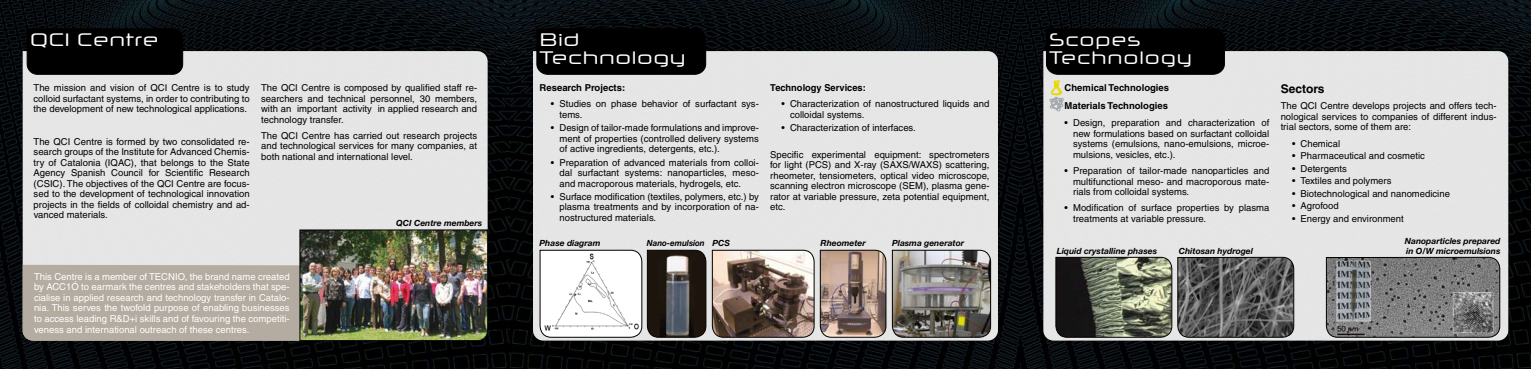
<style>
.page{position:relative;width:1531px;height:369px;background:#fff}
.page>*{position:absolute;margin:0;border:0;box-sizing:border-box;transform-origin:0 0}
.t1{font:18px/18px "Neuropol X Free";letter-spacing:.005em;color:#fff}
.t2{font:18px/18px "Neuropol X Free";letter-spacing:.005em;color:#fff;scale:.96 1}
.t3{font:700 12px "Helvetica";color:#000}
.t4{font:9.5px/10.5px "Helvetica";color:#000;text-align:justify}
.t5{font:9.5px/10.6px "Helvetica";color:#fff;text-align:justify}
.t6{font:700 9.5px/17.6px "Helvetica";color:#000}
.t7{font:italic 700 8.5px/10.2px "Helvetica Neue";color:#000}
.t8{font:italic 700 8.5px "Helvetica Neue";color:#000;scale:.94 1}
</style>
<div class="page">
<img style="left:0;top:0;width:1531px;height:369px">
<div style="left:23px;top:51px;width:465px;height:178px;background:#e5e5e5"></div>
<div style="left:1043px;top:51px;width:465px;height:289px;background:#e5e5e5"></div>
<div style="left:533px;top:51px;width:465px;height:289px;background:#e5e5e5"></div>
<svg style="left:1050px;top:81px;width:13px;height:30px"></svg>
<div style="left:26px;top:28px;width:158px;height:47px;background:#000"></div>
<div style="left:536px;top:28px;width:171px;height:47px;background:#000"></div>
<div style="left:1045px;top:28px;width:180px;height:47px;background:#000"></div>
<img style="left:23px;top:229px;width:465px;height:112px">
<svg style="left:712px;top:249px;width:102px;height:88px;background:#89786e"></svg>
<svg style="left:1055px;top:257px;width:239px;height:80px;background:#5e6059"></svg>
<svg style="left:1326px;top:257px;width:174px;height:80px;background:#777879"></svg>
<svg style="left:539px;top:249px;width:167px;height:88px"></svg>
<svg style="left:820px;top:249px;width:66px;height:88px;background:#9e867b"></svg>
<img style="left:892px;top:249px;width:99px;height:88px">
<h1 class="t1" style="left:30px;top:30px;width:130px">QCI Centre</h1>
<p class="t4" style="left:34px;top:82px;width:218px">The mission and vision of QCI Centre is to study colloid surfactant systems, in order to contributing to the development of new technological applications.</p>
<p class="t4" style="left:34px;top:136px;width:218px">The QCI Centre is formed by two consolidated re&shy;search groups of the Institute for Advanced Chemis&shy;try of Catalonia (IQAC), that belongs to the State Agency Spanish Council for Scientific Research (CSIC). The objectives of the QCI Centre are focus&shy;sed to the development of technological innovation projects in the fields of colloidal chemistry and ad&shy;vanced materials.</p>
<p class="t4" style="left:261px;top:82px;width:218px">The QCI Centre is composed by qualified staff re&shy;searchers and technical personnel, 30 members, with an important activity in applied research and technology transfer.</p>
<p class="t4" style="left:261px;top:130px;width:218px">The QCI Centre has carried out research projects and technological services for many companies, at both national and international level.</p>
<p class="t7" style="left:396px;top:217px;width:87px">QCI Centre members</p>
<p class="t5" style="left:34px;top:271px;width:257px">This Centre is a member of TECNIO, the brand name created by ACC1Ó to earmark the centres and stakeholders that spe&shy;cialise in applied research and technology transfer in Catalo&shy;nia. This serves the twofold purpose of enabling businesses to access leading R&amp;D+i skills and of favouring the competiti&shy;veness and international outreach of these centres.</p>
<h1 class="t1" style="left:540px;top:30px;width:148px">Bid<br>Technology</h1>
<h1 class="t2" style="left:1049px;top:30px;width:150px">Scopes<br>Technology</h1>
<p class="t6" style="left:540px;top:79px;width:87px">Research Projects:</p>
<p class="t4" style="left:559px;top:99px;width:201px;text-indent:-9px">• Studies on phase behavior of surfactant sys&shy;tems.</p>
<p class="t4" style="left:559px;top:122px;width:201px;text-indent:-8px">• Design of tailor-made formulations and improve&shy;ment of properties (controlled delivery systems of active ingredients, detergents, etc.).</p>
<p class="t4" style="left:559px;top:157px;width:201px;text-indent:-9px">• Preparation of advanced materials from colloi&shy;dal surfactant systems: nanoparticles, meso&shy;and macroporous materials, hydrogels, etc.</p>
<p class="t4" style="left:559px;top:191px;width:201px;text-indent:-9px">• Surface modification (textiles, polymers, etc.) by plasma treatments and by incorporation of na&shy;nostructured materials.</p>
<p class="t6" style="left:770px;top:79px;width:97px">Technology Services:</p>
<p class="t4" style="left:790px;top:99px;width:201px;text-indent:-9px">• Characterization of nanostructured liquids and colloidal systems.</p>
<p class="t4" style="left:781px;top:122px;width:136px">• Characterization of interfaces.</p>
<p class="t4" style="left:770px;top:149px;width:221px">Specific experimental equipment: spectrometers for light (PCS) and X-ray (SAXS/WAXS) scattering, rheometer, tensiometers, optical video microscope, scanning electron microscope (SEM), plasma gene&shy;rator at variable pressure, zeta potential equipment, etc.</p>
<p class="t7" style="left:540px;top:238px;width:62px">Phase diagram</p>
<p class="t8" style="left:647px;top:238px;width:90px">Nano-emulsion PCS</p>
<p class="t7" style="left:820px;top:238px;width:47px">Rheometer</p>
<p class="t7" style="left:892px;top:238px;width:73px">Plasma generator</p>
<p class="t6" style="left:1064px;top:79px;width:106px">Chemical Technologies<br>Materials Technologies</p>
<p class="t4" style="left:1073px;top:118px;width:198px;text-indent:-8px">• Design, preparation and characterization of new formulations based on surfactant colloidal systems (emulsions, nano-emulsions, microe&shy;mulsions, vesicles, etc.).</p>
<p class="t4" style="left:1073px;top:165px;width:198px;text-indent:-8px">• Preparation of tailor-made nanoparticles and multifunctional meso- and macroporous mate&shy;rials from colloidal systems.</p>
<p class="t4" style="left:1073px;top:202px;width:198px;text-indent:-9px">• Modification of surface properties by plasma treatments at variable pressure.</p>
<p class="t7" style="left:1057px;top:246px;width:102px">Liquid crystalline phases</p>
<p class="t7" style="left:1179px;top:246px;width:76px">Chitosan hydrogel</p>
<p class="t3" style="left:1280px;top:81px;width:45px">Sectors</p>
<p class="t4" style="left:1280px;top:101px;width:218px">The QCI Centre develops projects and offers tech&shy;nological services to companies of different indus&shy;trial sectors, some of them are:</p>
<p class="t4" style="left:1292px;top:138px;width:50px">• Chemical</p>
<p class="t4" style="left:1292px;top:150px;width:134px">• Pharmaceutical and cosmetic</p>
<p class="t4" style="left:1292px;top:163px;width:56px">• Detergents</p>
<p class="t4" style="left:1292px;top:175px;width:101px">• Textiles and polymers</p>
<p class="t4" style="left:1292px;top:188px;width:159px">• Biotechnological and nanomedicine</p>
<p class="t4" style="left:1292px;top:200px;width:48px">• Agrofood</p>
<p class="t4" style="left:1292px;top:213px;width:113px">• Energy and environment</p>
<p class="t7" style="left:1405px;top:235px;width:97px">Nanoparticles prepared in O/W microemulsions</p>
</div>
